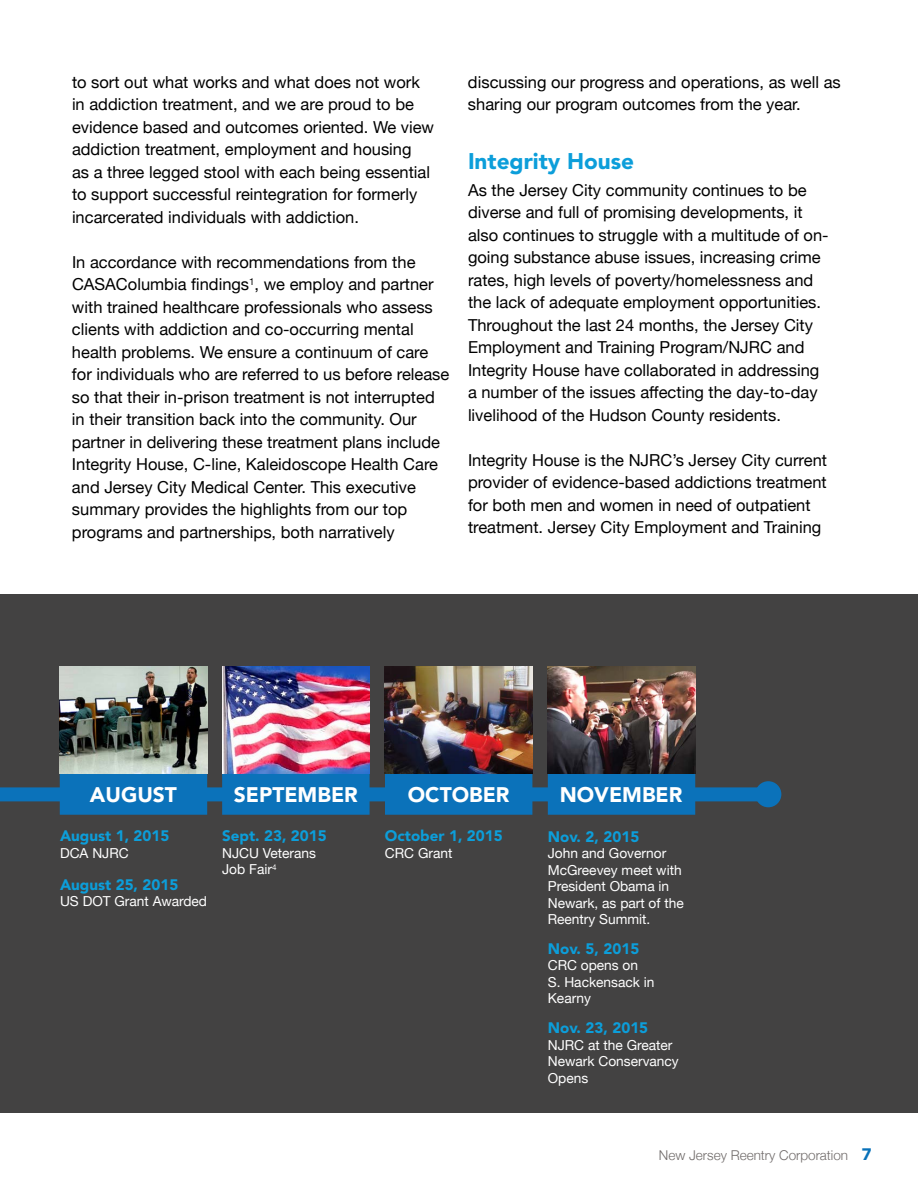
<style>
.page{position:relative;width:918px;height:1188px;background:#fff}
.page>*{position:absolute;margin:0;border:0;box-sizing:border-box;transform-origin:0 0}
.t1{font:900 22.5px "Avenir LT Std";color:#0c9eda}
.t2{font:900 21px "Avenir LT Std";color:#fff}
.t3{font:16.5px/22.5px "Helvetica Neue";color:#000}
.t4{font:900 15.15px "Avenir LT Std";color:#0c9eda}
.t5{font:13.8px/16.5px "Helvetica Neue";color:#fff}
.t6{font:300 13.5px "Helvetica Neue";color:#706b6a}
.s1{font-family:"Avenir LT Std";font-weight:900;font-size:16.5px;color:#0871b9}
</style>
<div class="page">
<div style="left:0;top:594px;width:918px;height:519px;background:#434242"></div>
<svg style="left:0;top:774px;width:768px;height:41px;background:#136aa7"></svg>
<img style="left:548px;top:666px;width:147px;height:108px">
<img style="left:60px;top:666px;width:147px;height:108px">
<img style="left:385px;top:666px;width:147px;height:108px">
<img style="left:222px;top:666px;width:148px;height:108px">
<div style="left:755px;top:781px;width:26px;height:26px;background:#0b72ba;border-radius:50%"></div>
<p class="t3" style="left:72px;top:69px;width:364px">to sort out what works and what does not work in addiction treatment, and we are proud to be evidence based and outcomes oriented. We view addiction treatment, employment and housing<br>as a three legged stool with each being essential to support successful reintegration for formerly incarcerated individuals with addiction.</p>
<p class="t3" style="left:72px;top:249px;width:379px">In accordance with recommendations from the CASAColumbia findings<sup>1</sup>, we employ and partner with trained healthcare professionals who assess clients with addiction and co-occurring mental health problems. We ensure a continuum of care for individuals who are referred to us before release so that their in-prison treatment is not interrupted in their transition back into the community. Our partner in delivering these treatment plans include Integrity House, C-line, Kaleidoscope Health Care and Jersey City Medical Center. This executive summary provides the highlights from our top programs and partnerships, both narratively</p>
<p class="t3" style="left:468px;top:69px;width:374px">discussing our progress and operations, as well as sharing our program outcomes from the year.</p>
<h1 class="t1" style="left:468px;top:147px;width:168px">Integrity House</h1>
<p class="t3" style="left:468px;top:177px;width:362px">As the Jersey City community continues to be diverse and full of promising developments, it also continues to struggle with a multitude of on&shy;going substance abuse issues, increasing crime rates, high levels of poverty/homelessness and the lack of adequate employment opportunities.<br>Throughout the last 24 months, the Jersey City Employment and Training Program/NJRC and Integrity House have collaborated in addressing a number of the issues affecting the day-to-day livelihood of the Hudson County residents.</p>
<p class="t3" style="left:468px;top:447px;width:361px">Integrity House is the NJRC’s Jersey City current provider of evidence-based addictions treatment for both men and women in need of outpatient treatment. Jersey City Employment and Training</p>
<p class="t2" style="left:90px;top:782px;width:89px">AUGUST</p>
<p class="t2" style="left:408px;top:782px;width:103px">OCTOBER</p>
<p class="t2" style="left:560px;top:782px;width:124px">NOVEMBER</p>
<p class="t2" style="left:234px;top:782px;width:125px">SEPTEMBER</p>
<p class="t4" style="left:60px;top:827px;width:111px">August 1, 2015</p>
<p class="t5" style="left:60px;top:844px;width:70px">DCA NJRC</p>
<p class="t4" style="left:60px;top:875px;width:120px">August 25, 2015</p>
<p class="t5" style="left:60px;top:892px;width:149px">US DOT Grant Awarded</p>
<p class="t4" style="left:222px;top:827px;width:106px">Sept. 23, 2015</p>
<p class="t5" style="left:222px;top:844px;width:95px">NJCU Veterans<br>Job Fair<sup>4</sup></p>
<p class="t4" style="left:385px;top:827px;width:119px">October 1, 2015</p>
<p class="t5" style="left:385px;top:844px;width:69px">CRC Grant</p>
<p class="t4" style="left:548px;top:827px;width:93px">Nov. 2, 2015</p>
<p class="t5" style="left:548px;top:844px;width:137px">John and Governor<br>McGreevey meet with<br>President Obama in<br>Newark, as part of the<br>Reentry Summit.</p>
<p class="t4" style="left:548px;top:940px;width:93px">Nov. 5, 2015</p>
<p class="t5" style="left:548px;top:956px;width:108px">CRC opens on<br>S. Hackensack in<br>Kearny</p>
<p class="t4" style="left:548px;top:1019px;width:102px">Nov. 23, 2015</p>
<p class="t5" style="left:548px;top:1036px;width:133px">NJRC at the Greater<br>Newark Conservancy<br>Opens</p>
<p class="t6" style="left:659px;top:1144px;width:214px">New Jersey Reentry Corporation <span class="s1">7</span></p>
</div>
